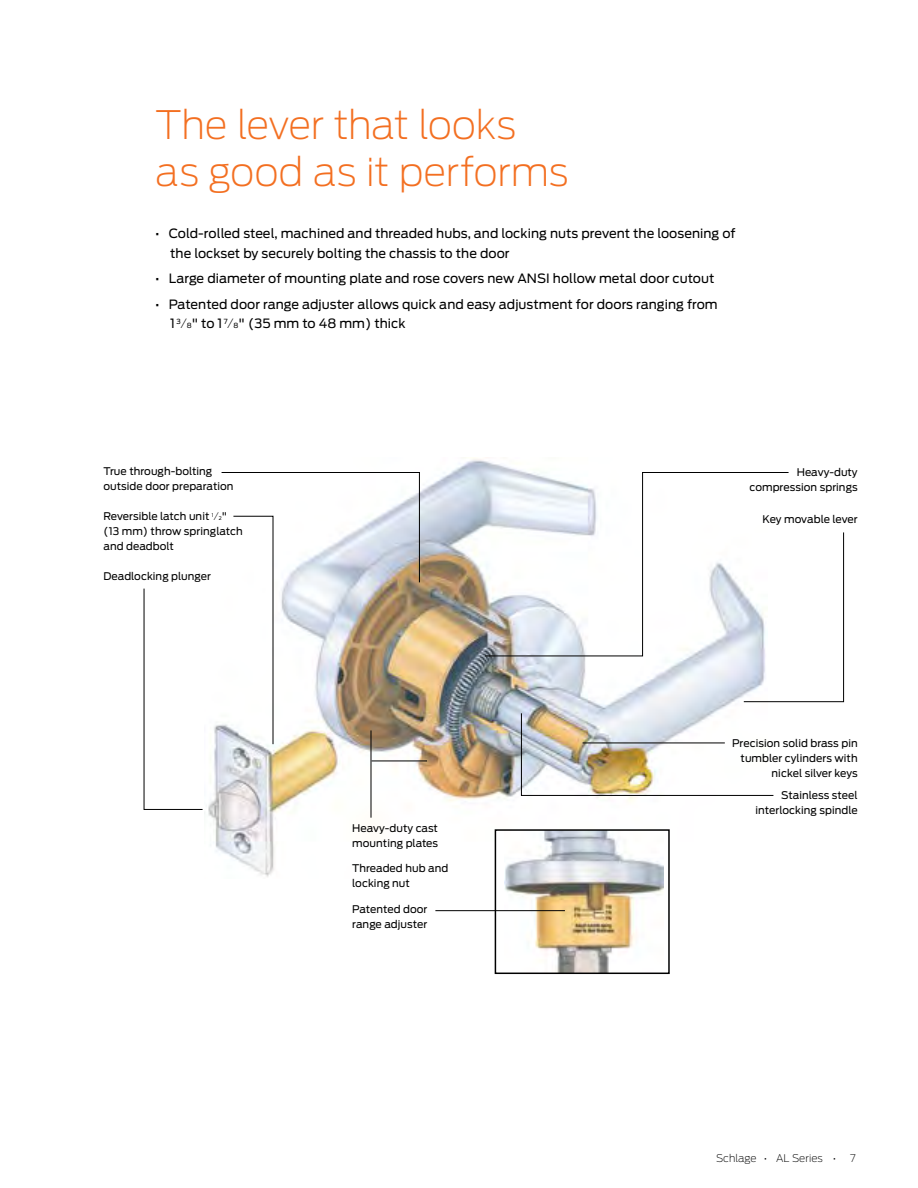
<style>
.page{position:relative;width:918px;height:1188px;background:#fff}
.page>*{position:absolute;margin:0;border:0;box-sizing:border-box;transform-origin:0 0}
.t1{font:200 39px/46.5px "Antenna";letter-spacing:-.01em;color:#f36f21}
.t2{font:12.75px/19.5px "Antenna";letter-spacing:.005em;color:#000}
.t3{font:10.5px/15px "Antenna";letter-spacing:.005em;color:#000}
.t4{font:200 10.5px "Antenna";letter-spacing:-.005em;color:#000}
.s1{font-weight:200}
.s2{font-size:7.05px}
.s3{font-size:4.95px}
</style>
<div class="page">
<img style="left:208px;top:458px;width:560px;height:421px">
<svg style="left:143px;top:588px;width:60px;height:222px"></svg>
<div style="left:495px;top:830px;width:174px;height:143px;background:#fff"></div>
<img style="left:504px;top:832px;width:160px;height:139px">
<div style="left:495px;top:829px;width:175px;height:145px;border:2px solid #000"></div>
<hr style="left:435px;top:910px;width:130px;height:1px;background:#000">
<hr style="left:371px;top:730px;width:1px;height:88px;background:#000">
<hr style="left:372px;top:761px;width:55px;height:1px;background:#000">
<svg style="left:484px;top:472px;width:305px;height:185px"></svg>
<svg style="left:743px;top:532px;width:101px;height:170px"></svg>
<img style="left:521px;top:713px;width:253px;height:83px">
<svg style="left:221px;top:472px;width:199px;height:273px"></svg>
<h1 class="t1" style="left:155px;top:102px;width:415px">The lever that looks as good as it performs</h1>
<p class="t2" style="left:170px;top:224px;width:567px;text-indent:-15px">• Cold-rolled steel, machined and threaded hubs, and locking nuts prevent the loosening of the lockset by securely bolting the chassis to the door</p>
<p class="t2" style="left:155px;top:269px;width:561px">• Large diameter of mounting plate and rose covers new ANSI hollow metal door cutout</p>
<p class="t2" style="left:170px;top:294px;width:549px;text-indent:-15px">• Patented door range adjuster allows quick and easy adjustment for doors ranging from<br>1 <sup>3</sup><span class="s1">⁄</span><span class="s2">8</span>" to 1 <sup>7</sup><span class="s1">⁄</span><span class="s2">8</span>" (35 mm to 48 mm) thick</p>
<p class="t3" style="left:104px;top:463px;width:132px">True through-bolting outside door preparation</p>
<p class="t3" style="left:104px;top:508px;width:141px">Reversible latch unit <sup>1</sup><span class="s1">⁄</span><span class="s3">2</span>" (13 mm) throw springlatch and deadbolt</p>
<p class="t3" style="left:104px;top:568px;width:109px">Deadlocking plunger</p>
<p class="t3" style="left:750px;top:465px;width:110px;text-align:right">Heavy-duty compression springs</p>
<p class="t3" style="left:763px;top:511px;width:97px">Key movable lever</p>
<p class="t3" style="left:352px;top:821px;width:87px">Heavy-duty cast mounting plates</p>
<p class="t3" style="left:352px;top:861px;width:97px">Threaded hub and locking nut</p>
<p class="t3" style="left:352px;top:902px;width:77px">Patented door range adjuster</p>
<p class="t3" style="left:732px;top:736px;width:127px;text-align:right">Precision solid brass pin tumbler cylinders with nickel silver keys</p>
<p class="t3" style="left:756px;top:788px;width:104px;text-align:right">Stainless steel interlocking spindle</p>
<p class="t4" style="left:716px;top:1152px;width:122px">Schlage • AL Series •</p>
<p class="t4" style="left:850px;top:1152px;width:7px">7</p>
</div>
